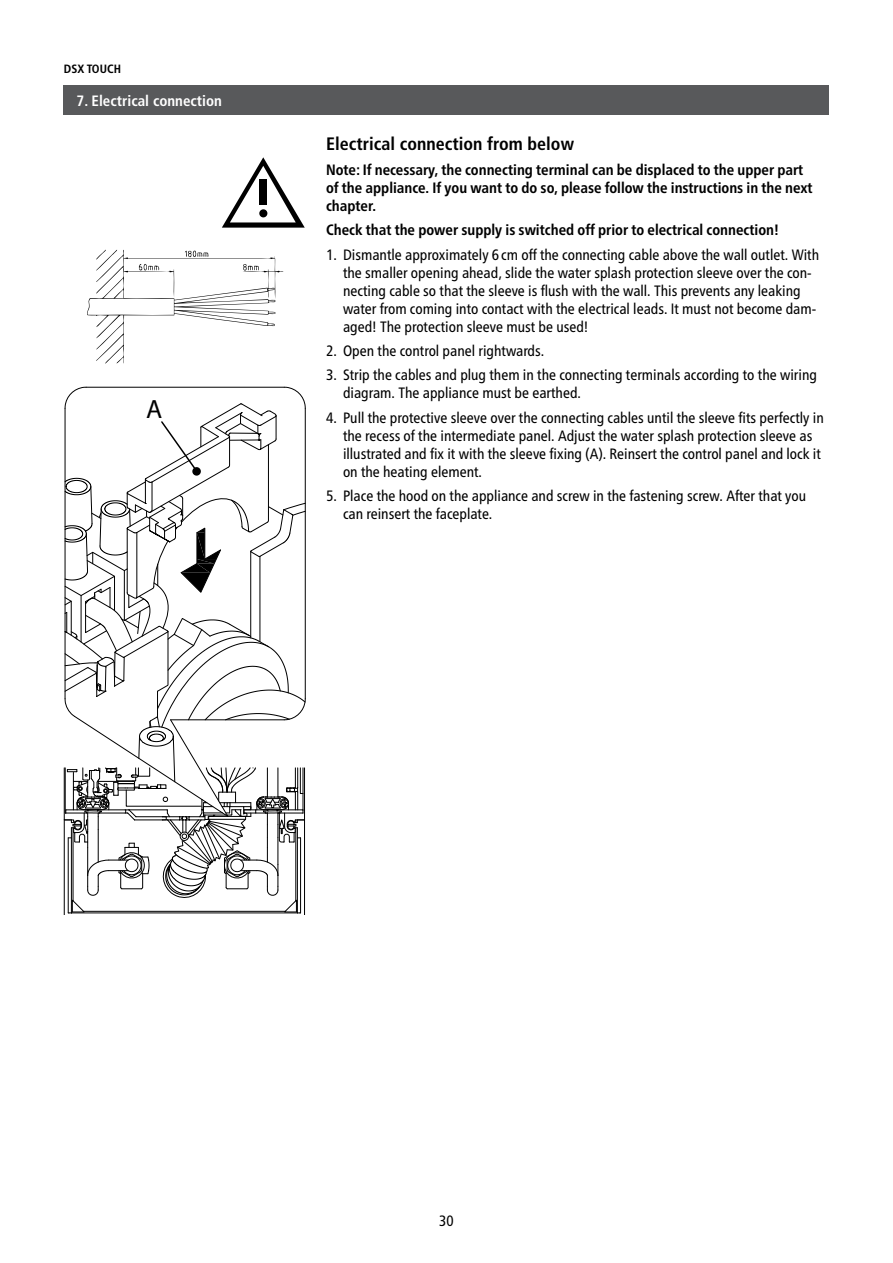
<style>
.page{position:relative;width:893px;height:1263px;background:#fff}
.page>*{position:absolute;margin:0;border:0;box-sizing:border-box;transform-origin:0 0}
.t1{font:26.4px "Myriad Pro";color:#000}
.t2{font:700 condensed 18px "Frutiger LT Std";color:#000}
.t3{font:condensed 15px/18px "Frutiger Neue LTW1 G";color:#000}
.t4{font:700 condensed 15px/18px "Frutiger Neue LTW1 G";color:#000}
.t5{font:700 condensed 15px "Frutiger LT Std";color:#fff}
.t6{font:condensed 15px "Frutiger LT Std";color:#000}
.t7{font:700 condensed 12px "Frutiger LT Std";color:#000}
</style>
<div class="page">
<svg style="left:222px;top:157px;width:83px;height:71px"></svg>
<div style="left:260px;top:179px;width:7px;height:26px;background:#000"></div>
<div style="left:259px;top:209px;width:8px;height:8px;background:#000;border-radius:50%"></div>
<svg style="left:87px;top:250px;width:196px;height:114px"></svg>
<svg style="left:63px;top:387px;width:243px;height:527px"></svg>
<div style="left:192px;top:467px;width:9px;height:9px;background:#000;border-radius:50%"></div>
<div style="left:64px;top:85px;width:765px;height:30px;background:#58595b"></div>
<p class="t7" style="left:64px;top:62px;width:59px">DSX TOUCH</p>
<p class="t5" style="left:77px;top:92px;width:147px">7. Electrical connection</p>
<h1 class="t1" style="left:146px;top:393px;width:18px">A</h1>
<p class="t2" style="left:326px;top:133px;width:249px">Electrical connection from below</p>
<p class="t4" style="left:326px;top:161px;width:488px">Note: If necessary, the connecting terminal can be displaced to the upper part of the appliance. If you want to do so, please follow the instructions in the next chapter.</p>
<p class="t4" style="left:326px;top:221px;width:455px">Check that the power supply is switched off prior to electrical connection!</p>
<p class="t3" style="left:343px;top:245px;width:478px;text-indent:-17px">1. Dismantle approximately 6 cm off the connecting cable above the wall outlet. With the smaller opening ahead, slide the water splash protection sleeve over the con&shy;necting cable so that the sleeve is flush with the wall. This prevents any leaking water from coming into contact with the electrical leads. It must not become dam&shy;aged! The protection sleeve must be used!</p>
<p class="t3" style="left:326px;top:342px;width:220px">2. Open the control panel rightwards.</p>
<p class="t3" style="left:343px;top:366px;width:475px;text-indent:-17px">3. Strip the cables and plug them in the connecting terminals according to the wiring diagram. The appliance must be earthed.</p>
<p class="t3" style="left:343px;top:409px;width:482px;text-indent:-17px">4. Pull the protective sleeve over the connecting cables until the sleeve fits perfectly in the recess of the intermediate panel. Adjust the water splash protection sleeve as illustrated and fix it with the sleeve fixing (A). Reinsert the control panel and lock it on the heating element.</p>
<p class="t3" style="left:343px;top:487px;width:465px;text-indent:-17px">5. Place the hood on the appliance and screw in the fastening screw. After that you can reinsert the faceplate.</p>
<p class="t6" style="left:439px;top:1212px;width:16px">30</p>
</div>
